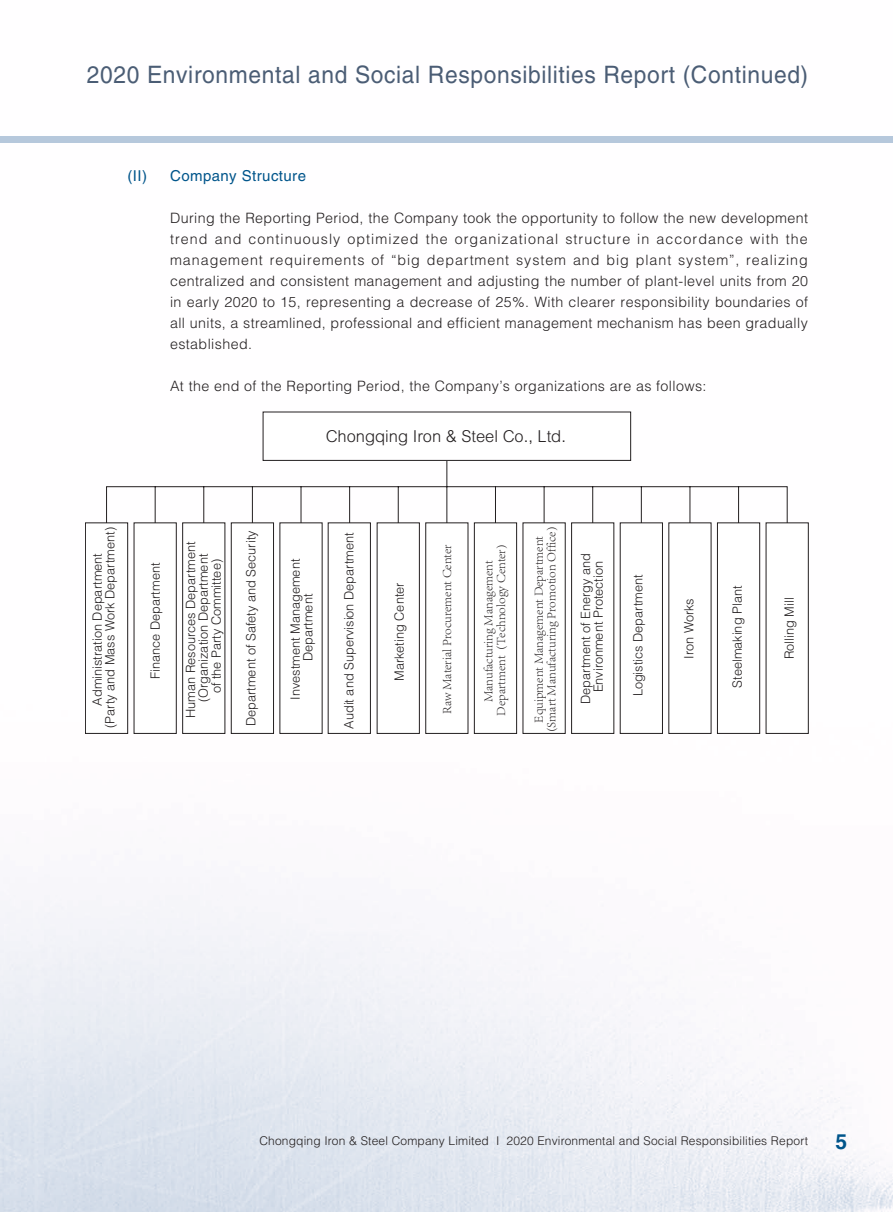
<style>
.page{position:relative;width:893px;height:1212px;background:#fff}
.page>*{position:absolute;margin:0;border:0;box-sizing:border-box;transform-origin:0 0}
.t1{font:24px "Helvetica LT Std";letter-spacing:.03em;color:#4b5d75;scale:.95 1}
.t2{font:700 21px "Helvetica LT Std";color:#00558b}
.t3{font:16.5px "M Hei HK Light E Ten B5 H";color:#231f20}
.t4{font:15px "Helvetica LT Std";letter-spacing:.03em;color:#00558b}
.t5{font:300 14.25px/21px "Helvetica LT Std";letter-spacing:.03em;color:#231f20;text-align:justify}
.t6{font:300 12.75px/12.8px "Helvetica LT Std";color:#231f20;text-align:center}
.t7{font:12.75px/12.8px "Adobe Song Std Light GBK EUC H";color:#231f20;text-align:center}
.t8{font:300 12px "Helvetica LT Std";letter-spacing:.015em;color:#231f20}
</style>
<div class="page">
<img style="left:0;top:142px;width:893px;height:1070px">
<div style="left:0;top:136px;width:893px;height:6px;background:#b6c8dc"></div>
<svg style="left:106px;top:460px;width:682px;height:169px"></svg>
<div style="left:85px;top:523px;width:43px;height:210px;background:#fff"></div>
<div style="left:85px;top:522px;width:43px;height:212px;border:1px solid #231f20"></div>
<div style="left:263px;top:412px;width:368px;height:48px;background:#fff"></div>
<div style="left:263px;top:412px;width:368px;height:49px;border:1px solid #231f20"></div>
<div style="left:134px;top:523px;width:42px;height:210px;background:#fff"></div>
<div style="left:134px;top:522px;width:43px;height:212px;border:1px solid #231f20"></div>
<div style="left:183px;top:523px;width:42px;height:210px;background:#fff"></div>
<div style="left:182px;top:522px;width:43px;height:212px;border:1px solid #231f20"></div>
<div style="left:231px;top:523px;width:43px;height:210px;background:#fff"></div>
<div style="left:231px;top:522px;width:43px;height:212px;border:1px solid #231f20"></div>
<div style="left:280px;top:523px;width:42px;height:210px;background:#fff"></div>
<div style="left:328px;top:523px;width:42px;height:210px;background:#fff"></div>
<div style="left:328px;top:522px;width:43px;height:212px;border:1px solid #231f20"></div>
<div style="left:377px;top:523px;width:42px;height:210px;background:#fff"></div>
<div style="left:377px;top:522px;width:43px;height:212px;border:1px solid #231f20"></div>
<div style="left:426px;top:523px;width:42px;height:210px;background:#fff"></div>
<div style="left:425px;top:522px;width:43px;height:212px;border:1px solid #231f20"></div>
<div style="left:474px;top:523px;width:43px;height:210px;background:#fff"></div>
<div style="left:474px;top:522px;width:43px;height:212px;border:1px solid #231f20"></div>
<div style="left:523px;top:523px;width:42px;height:210px;background:#fff"></div>
<div style="left:523px;top:522px;width:43px;height:212px;border:1px solid #231f20"></div>
<div style="left:572px;top:523px;width:42px;height:210px;background:#fff"></div>
<div style="left:571px;top:522px;width:43px;height:212px;border:1px solid #231f20"></div>
<div style="left:620px;top:523px;width:42px;height:210px;background:#fff"></div>
<div style="left:620px;top:522px;width:43px;height:212px;border:1px solid #231f20"></div>
<div style="left:669px;top:523px;width:42px;height:210px;background:#fff"></div>
<div style="left:717px;top:523px;width:43px;height:210px;background:#fff"></div>
<div style="left:717px;top:522px;width:43px;height:212px;border:1px solid #231f20"></div>
<div style="left:766px;top:523px;width:42px;height:210px;background:#fff"></div>
<div style="left:766px;top:522px;width:43px;height:212px;border:1px solid #231f20"></div>
<h1 class="t1" style="left:87px;top:61px;width:761px">2020 Environmental and Social Responsibilities Report (Continued)</h1>
<p class="t4" style="left:128px;top:167px;width:21px">(II)</p>
<p class="t4" style="left:170px;top:167px;width:137px">Company Structure</p>
<p class="t5" style="left:170px;top:207px;width:640px">During the Reporting Period, the Company took the opportunity to follow the new development trend and continuously optimized the organizational structure in accordance with the management requirements of “big department system and big plant system”, realizing centralized and consistent management and adjusting the number of plant-level units from 20 in early 2020 to 15, representing a decrease of 25%. With clearer responsibility boundaries of all units, a streamlined, professional and efficient management mechanism has been gradually established.</p>
<p class="t5" style="left:170px;top:375px;width:538px">At the end of the Reporting Period, the Company’s organizations are as follows:</p>
<p class="t3" style="left:326px;top:428px;width:242px">Chongqing Iron &amp; Steel Co., Ltd.</p>
<p class="t6" style="left:91px;top:728px;width:202px;rotate:-90deg">Administration Department<br>(Party and Mass Work Department)</p>
<p class="t6" style="left:149px;top:679px;width:118px;rotate:-90deg">Finance Department</p>
<p class="t6" style="left:184px;top:718px;width:178px;rotate:-90deg">Human Resources Department (Organization Department<br>of the Party Committee)</p>
<p class="t6" style="left:244px;top:726px;width:197px;rotate:-90deg">Department of Safety and Security</p>
<p class="t6" style="left:289px;top:700px;width:143px;rotate:-90deg">Investment Management<br>Department</p>
<p class="t6" style="left:343px;top:729px;width:198px;rotate:-90deg">Audit and Supervision Department</p>
<p class="t6" style="left:393px;top:681px;width:100px;rotate:-90deg">Marketing Center</p>
<p class="t7" style="left:441px;top:714px;width:171px;rotate:-90deg">Raw Material Procurement Center</p>
<p class="t7" style="left:532px;top:732px;width:207px;rotate:-90deg">Equipment Management Department (Smart Manufacturing Promotion Office)</p>
<p class="t7" style="left:482px;top:716px;width:173px;rotate:-90deg">Manufacturing Management<br>Department (Technology Center)</p>
<p class="t6" style="left:579px;top:704px;width:153px;rotate:-90deg">Department of Energy and<br>Environment Protection</p>
<p class="t6" style="left:632px;top:696px;width:124px;rotate:-90deg">Logistics Department</p>
<p class="t6" style="left:682px;top:659px;width:62px;rotate:-90deg">Iron Works</p>
<p class="t6" style="left:731px;top:688px;width:104px;rotate:-90deg">Steelmaking Plant</p>
<p class="t6" style="left:783px;top:659px;width:63px;rotate:-90deg">Rolling Mill</p>
<p class="t8" style="left:259px;top:1133px;width:550px">Chongqing Iron &amp; Steel Company Limited I 2020 Environmental and Social Responsibilities Report</p>
<h2 class="t2" style="left:836px;top:1129px;width:13px">5</h2>
</div>
